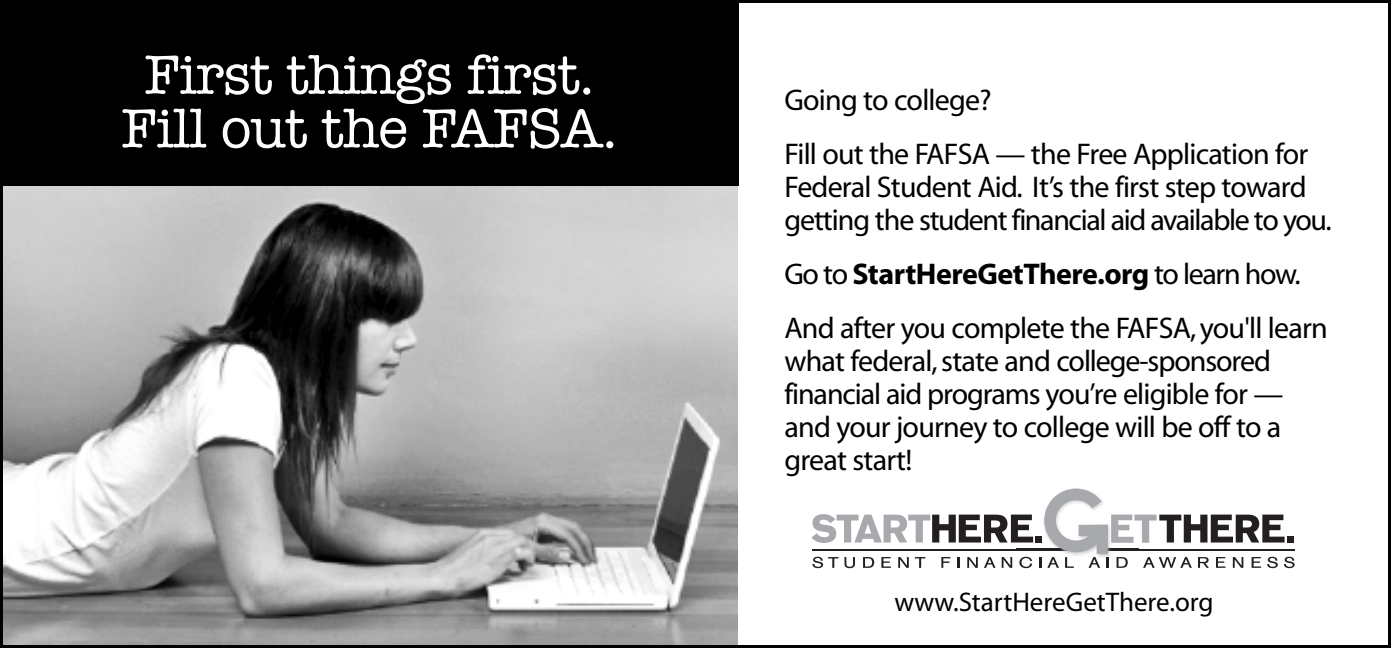
<style>
.page{position:relative;width:1391px;height:648px;background:#fff}
.page>*{position:absolute;margin:0;border:0;box-sizing:border-box;transform-origin:0 0}
.t1{font:57px/53.7px "American Typewriter";letter-spacing:-.02em;color:#fff;text-align:center}
.t2{font:30px/33px "Myriad";letter-spacing:-.025em;color:#000}
.t3{font:27px "Myriad";color:#000}
.s1{font-weight:700}
</style>
<div class="page">
<img style="left:4px;top:186px;width:734px;height:458px">
<div style="left:0;top:0;width:739px;height:186px;background:#000"></div>
<hr style="left:812px;top:549px;width:258px;height:2px;background:#231f20">
<svg style="left:811px;top:514px;width:222px;height:29px"></svg>
<div style="left:1035px;top:536px;width:6px;height:7px;background:#231f20"></div>
<svg style="left:812px;top:557px;width:26px;height:11px"></svg>
<svg style="left:844px;top:557px;width:11px;height:11px"></svg>
<svg style="left:863px;top:557px;width:11px;height:11px"></svg>
<svg style="left:881px;top:557px;width:10px;height:11px"></svg>
<svg style="left:898px;top:557px;width:10px;height:11px"></svg>
<svg style="left:915px;top:557px;width:10px;height:11px"></svg>
<svg style="left:941px;top:557px;width:9px;height:11px"></svg>
<svg style="left:957px;top:557px;width:2px;height:11px"></svg>
<svg style="left:967px;top:557px;width:10px;height:11px"></svg>
<svg style="left:984px;top:557px;width:11px;height:11px"></svg>
<svg style="left:1001px;top:557px;width:11px;height:11px"></svg>
<svg style="left:1019px;top:557px;width:13px;height:11px"></svg>
<svg style="left:1039px;top:489px;width:255px;height:79px"></svg>
<h1 class="t1" style="left:121px;top:48px;width:498px">First things first.<br>Fill out the FAFSA.</h1>
<p class="t2" style="left:784px;top:75px;width:525px;line-height:54px">Going to college?<br>Fill out the FAFSA — the Free Application for</p>
<p class="t2" style="left:784px;top:173px;width:549px">Federal Student Aid. It’s the first step toward getting the student financial aid available to you.</p>
<p class="t2" style="left:784px;top:249px;width:545px;line-height:54px">Go to <span class="s1">StartHereGetThere.org</span> to learn how.<br>And after you complete the FAFSA, you'll learn</p>
<p class="t2" style="left:784px;top:347px;width:500px">what federal, state and college-sponsored financial aid programs you’re eligible for — and your journey to college will be off to a great start!</p>
<p class="t3" style="left:894px;top:592px;width:320px">www.StartHereGetThere.org</p>
</div>
